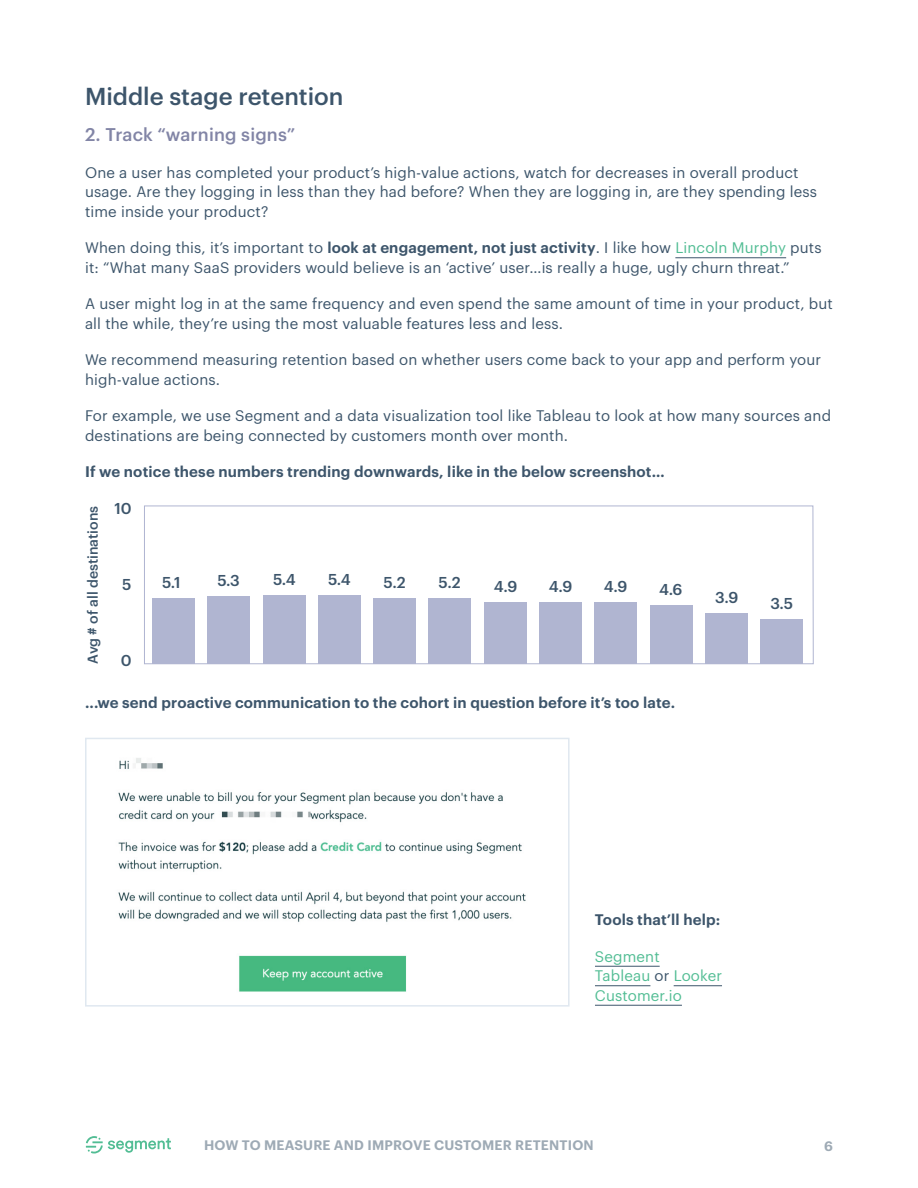
<style>
.page{position:relative;width:918px;height:1188px;background:#fff}
.page>*{position:absolute;margin:0;border:0;box-sizing:border-box;transform-origin:0 0}
.t1{font:500 24px "Graphik";color:#3d556b}
.t2{font:500 18px "Graphik";letter-spacing:.01em;color:#8285a6}
.t3{font:500 15.45px "Graphik";color:#3d556b}
.t4{font:15px/19.5px "Graphik";letter-spacing:.01em;color:#3d556b}
.t5{font:600 15px "Graphik";letter-spacing:.01em;color:#3d556b}
.t6{font:15px/19.5px "Graphik";letter-spacing:.01em;color:#52bd94}
.t7{font:500 13.95px "Graphik";color:#3d556b}
.t8{font:600 13.5px "Graphik";letter-spacing:.015em;color:#9eaab5}
.s1{font-weight:600}
.s2{color:#52bd94}
.s3{color:#3d556b}
</style>
<div class="page">
<svg style="left:86px;top:1136px;width:85px;height:18px"></svg>
<img style="left:118px;top:758px;width:408px;height:234px">
<div style="left:85px;top:738px;width:485px;height:269px;border:2px solid #e0e8f0"></div>
<hr style="left:675px;top:257px;width:111px;height:1px;background:#3d556b">
<svg style="left:144px;top:506px;width:670px;height:158px"></svg>
<hr style="left:595px;top:966px;width:65px;height:1px;background:#3d556b">
<hr style="left:595px;top:985px;width:55px;height:1px;background:#3d556b">
<hr style="left:674px;top:985px;width:48px;height:1px;background:#3d556b">
<hr style="left:595px;top:1005px;width:87px;height:1px;background:#3d556b">
<h1 class="t1" style="left:85px;top:78px;width:260px">Middle stage retention</h1>
<p class="t2" style="left:85px;top:121px;width:212px">2. Track “warning signs”</p>
<p class="t4" style="left:85px;top:161px;width:733px">One a user has completed your product’s high-value actions, watch for decreases in overall product usage. Are they logging in less than they had before? When they are logging in, are they spending less time inside your product?</p>
<p class="t4" style="left:85px;top:237px;width:738px">When doing this, it’s important to <span class="s1">look at engagement, not just activity</span>. I like how <span class="s2">Lincoln Murphy</span> puts it: “What many SaaS providers would believe is an ‘active’ user…is really a huge, ugly churn threat.”</p>
<p class="t4" style="left:85px;top:293px;width:749px">A user might log in at the same frequency and even spend the same amount of time in your product, but all the while, they’re using the most valuable features less and less.</p>
<p class="t4" style="left:85px;top:349px;width:738px">We recommend measuring retention based on whether users come back to your app and perform your high-value actions.</p>
<p class="t4" style="left:85px;top:405px;width:748px">For example, we use Segment and a data visualization tool like Tableau to look at how many sources and destinations are being connected by customers month over month.</p>
<p class="t5" style="left:85px;top:460px;width:581px">If we notice these numbers trending downwards, like in the below screenshot…</p>
<p class="t7" style="left:82px;top:664px;width:159px;rotate:-90deg">Avg # of all destinations</p>
<p class="t3" style="left:114px;top:496px;width:19px">10</p>
<p class="t3" style="left:122px;top:572px;width:11px">5</p>
<p class="t3" style="left:121px;top:648px;width:12px">0</p>
<p class="t3" style="left:162px;top:571px;width:20px">5.1</p>
<p class="t3" style="left:217px;top:569px;width:24px">5.3</p>
<p class="t3" style="left:273px;top:568px;width:24px">5.4</p>
<p class="t3" style="left:328px;top:568px;width:24px">5.4</p>
<p class="t3" style="left:384px;top:571px;width:24px">5.2</p>
<p class="t3" style="left:439px;top:571px;width:24px">5.2</p>
<p class="t3" style="left:494px;top:575px;width:25px">4.9</p>
<p class="t3" style="left:549px;top:575px;width:25px">4.9</p>
<p class="t3" style="left:604px;top:575px;width:25px">4.9</p>
<p class="t3" style="left:659px;top:578px;width:25px">4.6</p>
<p class="t5" style="left:85px;top:691px;width:592px">...we send proactive communication to the cohort in question before it’s too late.</p>
<p class="t3" style="left:715px;top:586px;width:25px">3.9</p>
<p class="t3" style="left:770px;top:591px;width:24px">3.5</p>
<p class="t5" style="left:595px;top:908px;width:127px">Tools that’ll help:</p>
<p class="t6" style="left:595px;top:945px;width:129px">Segment<br>Tableau <span class="s3">or</span> Looker<br>Customer.io</p>
<p class="t8" style="left:204px;top:1135px;width:391px">HOW TO MEASURE AND IMPROVE CUSTOMER RETENTION</p>
<p class="t8" style="left:824px;top:1136px;width:10px">6</p>
</div>
